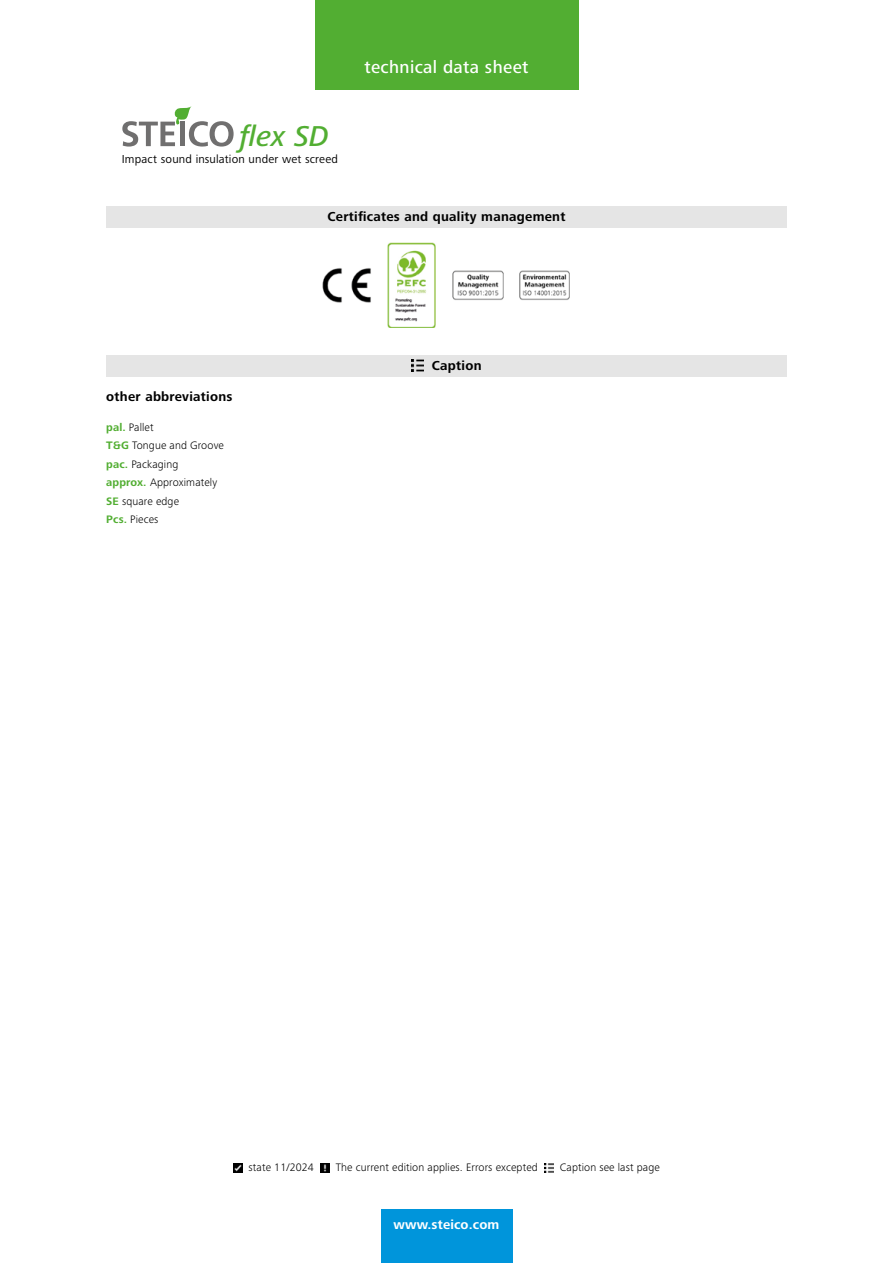
<style>
.page{position:relative;width:893px;height:1263px;background:#fff}
.page>*{position:absolute;margin:0;border:0;box-sizing:border-box;transform-origin:0 0}
.t1{font:italic 500 29.7px "Frutiger Next LTW1 G";color:#52ae32}
.t2{font:500 18px "Frutiger Next LTW1 G";letter-spacing:.02em;color:#fff}
.t3{font:700 13.5px "Frutiger Next LTW1 G";letter-spacing:.02em;color:#000}
.t4{font:700 13.5px "Frutiger Next LTW1 G";letter-spacing:.01em;color:#fff}
.t5{font:12px "Frutiger Next LTW1 G";letter-spacing:.015em;color:#000}
.t6{font:300 11.25px/18.5px "Frutiger Next LTW1 G";letter-spacing:.01em;color:#000}
.s1{font-weight:700;color:#52ae32}
</style>
<div class="page">
<svg style="left:122px;top:106px;width:112px;height:41px"></svg>
<div style="left:106px;top:206px;width:681px;height:21px;background:#e5e5e5"></div>
<img style="left:322px;top:242px;width:248px;height:85px">
<div style="left:106px;top:355px;width:681px;height:22px;background:#e5e5e5"></div>
<svg style="left:411px;top:360px;width:12px;height:12px"></svg>
<div style="left:315px;top:0;width:263px;height:89px;background:#52ae32"></div>
<div style="left:381px;top:1210px;width:131px;height:53px;background:#0095db"></div>
<svg style="left:233px;top:1163px;width:9px;height:9px"></svg>
<svg style="left:320px;top:1163px;width:10px;height:9px"></svg>
<svg style="left:544px;top:1163px;width:10px;height:9px"></svg>
<h1 class="t1" style="left:240px;top:119px;width:91px">flex SD</h1>
<p class="t5" style="left:122px;top:152px;width:218px">Impact sound insulation under wet screed</p>
<h2 class="t2" style="left:364px;top:56px;width:166px">technical data sheet</h2>
<p class="t3" style="left:327px;top:209px;width:240px">Certificates and quality management</p>
<p class="t3" style="left:106px;top:389px;width:128px">other abbreviations</p>
<p class="t6" style="left:106px;top:418px;width:119px"><span class="s1">pal.</span> Pallet<br><span class="s1">T&amp;G</span> Tongue and Groove <span class="s1">pac.</span> Packaging<br><span class="s1">approx.</span> Approximately<br><span class="s1">SE</span> square edge<br><span class="s1">Pcs.</span> Pieces</p>
<p class="t3" style="left:432px;top:358px;width:51px">Caption</p>
<p class="t6" style="left:249px;top:1158px;width:67px">state 11/2024</p>
<p class="t6" style="left:336px;top:1158px;width:204px">The current edition applies. Errors excepted</p>
<p class="t6" style="left:560px;top:1158px;width:101px">Caption see last page</p>
<p class="t4" style="left:394px;top:1217px;width:107px">www.steico.com</p>
</div>
